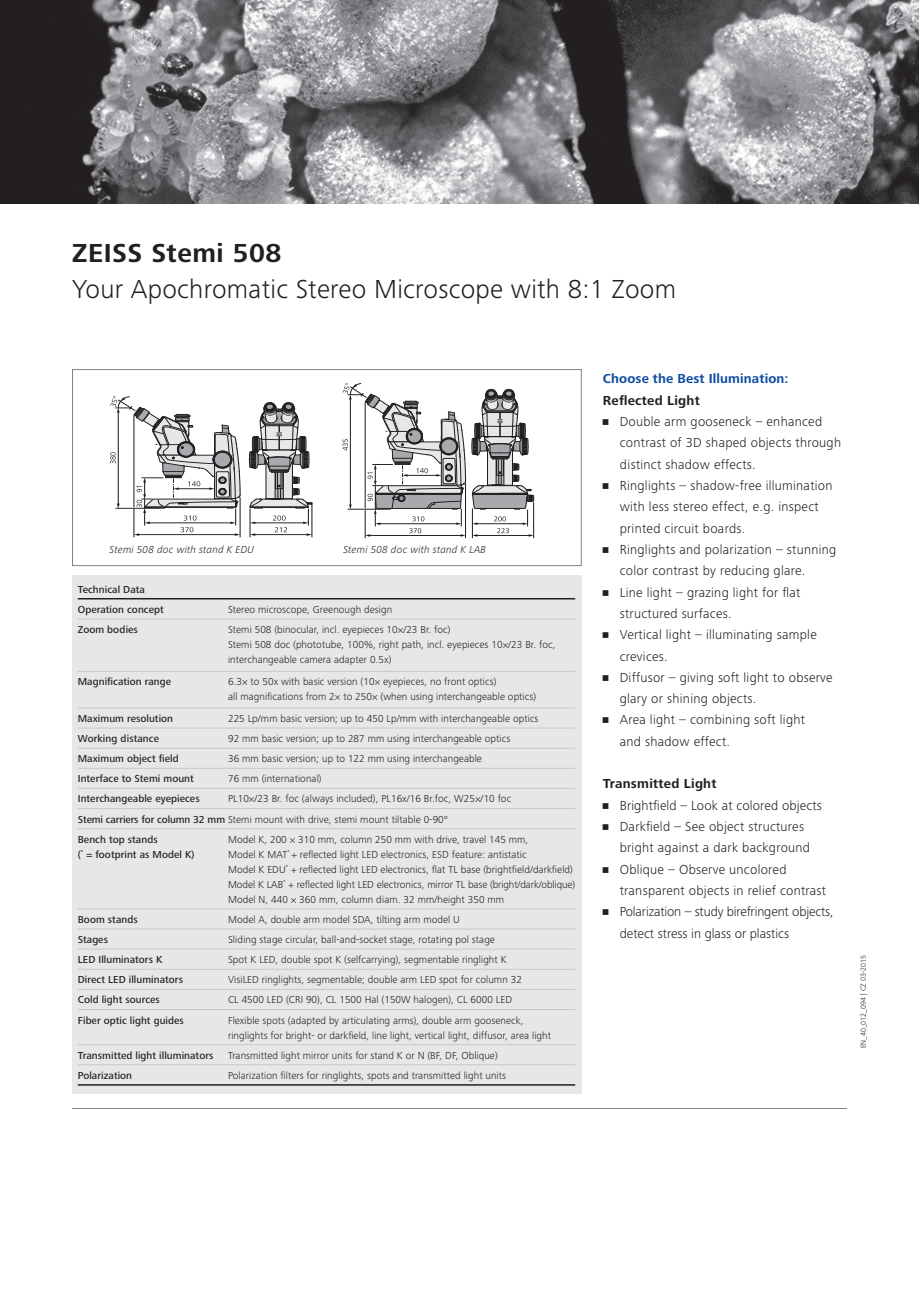
<style>
.page{position:relative;width:919px;height:1289px;background:#fff}
.page>*{position:absolute;margin:0;border:0;box-sizing:border-box;transform-origin:0 0}
.t1{font:300 27px "Zeiss Frutiger Next Pro";letter-spacing:.01em;color:#231f20}
.t2{font:700 27px "Zeiss Frutiger Next Pro";letter-spacing:.02em;color:#231f20}
.t3{font:300 13.5px/21.3px "Zeiss Frutiger Next Pro";letter-spacing:.02em;color:#231f20}
.t4{font:300 13.5px/21.3px "Zeiss Frutiger Next Pro";letter-spacing:-.01em;color:#231f20}
.t5{font:700 13.5px "Zeiss Frutiger Next Pro";letter-spacing:.02em;color:#231f20}
.t6{font:700 13.5px "Zeiss Frutiger Next Pro";letter-spacing:.01em;color:#0d4da1}
.t7{font:300 10.5px/15px "Zeiss Frutiger Next Pro";letter-spacing:.005em;color:#231f20}
.t8{font:500 10.5px/20.1px "Zeiss Frutiger Next Pro";letter-spacing:.005em;color:#231f20}
.t9{font:italic 300 10.5px "Zeiss Frutiger Next Pro";letter-spacing:.02em;color:#231f20}
.t10{font:300 7.5px "Zeiss Frutiger Next Pro";color:#231f20}
.s1{font-weight:500}
</style>
<div class="page">
<img style="left:0;top:0;width:918px;height:203px">
<div style="left:72px;top:369px;width:509px;height:197px;border:1px solid #808285"></div>
<svg style="left:110px;top:396px;width:131px;height:141px"></svg>
<svg style="left:249px;top:402px;width:64px;height:135px"></svg>
<svg style="left:342px;top:383px;width:192px;height:155px"></svg>
<div style="left:72px;top:575px;width:509px;height:518px;background:#e6e7e9"></div>
<hr style="left:72px;top:1108px;width:774px;height:1px;background:#808285">
<hr style="left:78px;top:671px;width:150px;height:1px;background:#c7c8ca">
<hr style="left:78px;top:707px;width:150px;height:1px;background:#c7c8ca">
<hr style="left:228px;top:707px;width:347px;height:1px;background:#c7c8ca">
<hr style="left:78px;top:727px;width:150px;height:1px;background:#c7c8ca">
<hr style="left:228px;top:727px;width:347px;height:1px;background:#c7c8ca">
<hr style="left:78px;top:748px;width:150px;height:1px;background:#c7c8ca">
<hr style="left:228px;top:748px;width:347px;height:1px;background:#c7c8ca">
<hr style="left:78px;top:598px;width:150px;height:1px;background:#231f20">
<hr style="left:228px;top:598px;width:347px;height:1px;background:#231f20">
<hr style="left:78px;top:618px;width:150px;height:1px;background:#c7c8ca">
<hr style="left:78px;top:768px;width:150px;height:1px;background:#c7c8ca">
<hr style="left:228px;top:768px;width:347px;height:1px;background:#c7c8ca">
<hr style="left:78px;top:788px;width:150px;height:1px;background:#c7c8ca">
<hr style="left:228px;top:788px;width:347px;height:1px;background:#c7c8ca">
<hr style="left:78px;top:808px;width:150px;height:1px;background:#c7c8ca">
<hr style="left:228px;top:808px;width:347px;height:1px;background:#c7c8ca">
<hr style="left:78px;top:828px;width:150px;height:1px;background:#c7c8ca">
<hr style="left:228px;top:828px;width:347px;height:1px;background:#c7c8ca">
<hr style="left:78px;top:908px;width:150px;height:1px;background:#c7c8ca">
<hr style="left:228px;top:908px;width:347px;height:1px;background:#c7c8ca">
<hr style="left:78px;top:928px;width:150px;height:1px;background:#c7c8ca">
<hr style="left:228px;top:928px;width:347px;height:1px;background:#c7c8ca">
<hr style="left:78px;top:948px;width:150px;height:1px;background:#c7c8ca">
<hr style="left:228px;top:948px;width:347px;height:1px;background:#c7c8ca">
<hr style="left:78px;top:969px;width:150px;height:1px;background:#c7c8ca">
<hr style="left:78px;top:1009px;width:150px;height:1px;background:#c7c8ca">
<hr style="left:78px;top:1044px;width:150px;height:1px;background:#c7c8ca">
<hr style="left:78px;top:1064px;width:150px;height:1px;background:#c7c8ca">
<hr style="left:78px;top:1084px;width:150px;height:1px;background:#231f20">
<hr style="left:228px;top:1084px;width:347px;height:1px;background:#231f20">
<hr style="left:228px;top:969px;width:347px;height:1px;background:#c7c8ca">
<hr style="left:78px;top:989px;width:150px;height:1px;background:#c7c8ca">
<hr style="left:228px;top:989px;width:347px;height:1px;background:#c7c8ca">
<hr style="left:228px;top:1009px;width:347px;height:1px;background:#c7c8ca">
<hr style="left:228px;top:1044px;width:347px;height:1px;background:#c7c8ca">
<hr style="left:228px;top:1064px;width:347px;height:1px;background:#c7c8ca">
<hr style="left:228px;top:618px;width:347px;height:1px;background:#c7c8ca">
<hr style="left:228px;top:671px;width:347px;height:1px;background:#c7c8ca">
<h1 class="t2" style="left:72px;top:238px;width:210px">ZEISS Stemi 508</h1>
<h1 class="t1" style="left:72px;top:274px;width:605px">Your Apochromatic Stereo Microscope with 8:1 Zoom</h1>
<p class="t9" style="left:110px;top:543px;width:146px">Stemi 508 doc with stand K EDU</p>
<p class="t9" style="left:343px;top:543px;width:144px">Stemi 508 doc with stand K LAB</p>
<p class="t8" style="left:78px;top:579px;width:88px">Technical Data<br>Operation concept</p>
<p class="t7" style="left:228px;top:601px;width:166px">Stereo microscope, Greenough design</p>
<p class="t8" style="left:78px;top:619px;width:62px">Zoom bodies</p>
<p class="t7" style="left:228px;top:622px;width:329px">Stemi 508 (binocular, incl. eyepieces 10×/23 Br. foc)<br>Stemi 508 doc (phototube, 100%, right path, incl. eyepieces 10×/23 Br. foc, interchangeable camera adapter 0.5x)</p>
<p class="t8" style="left:78px;top:671px;width:95px">Magnification range</p>
<p class="t7" style="left:228px;top:674px;width:309px">6.3× to 50x with basic version (10× eyepieces, no front optics)<br>all magnifications from 2× to 250× (when using interchangeable optics)</p>
<p class="t8" style="left:78px;top:708px;width:97px">Maximum resolution</p>
<p class="t7" style="left:228px;top:711px;width:312px">225 Lp/mm basic version; up to 450 Lp/mm with interchangeable optics</p>
<p class="t8" style="left:78px;top:728px;width:83px">Working distance</p>
<p class="t7" style="left:228px;top:731px;width:284px">92 mm basic version; up to 287 mm using interchangeable optics</p>
<p class="t8" style="left:78px;top:748px;width:102px">Maximum object field</p>
<p class="t7" style="left:228px;top:751px;width:255px">36 mm basic version; up to 122 mm using interchangeable</p>
<p class="t8" style="left:78px;top:768px;width:118px">Interface to Stemi mount</p>
<p class="t7" style="left:228px;top:771px;width:95px">76 mm (international)</p>
<p class="t8" style="left:78px;top:788px;width:123px">Interchangeable eyepieces</p>
<p class="t7" style="left:78px;top:788px;width:435px;line-height:20.1px;text-indent:150px">PL10×/23 Br. foc (always included), PL16x/16 Br.foc, W25×/10 foc<br><span class="s1">Stemi carriers for column 32 mm</span> Stemi mount with drive, stemi mount tiltable 0-90°<br><span class="s1">Bench top stands</span></p>
<p class="t8" style="left:78px;top:844px;width:118px">(<sup>*</sup> = footprint as Model K)</p>
<p class="t7" style="left:228px;top:831px;width:348px">Model K, 200 × 310 mm, column 250 mm with drive, travel 145 mm,<br>Model K MAT<sup>*</sup> + reflected light LED electronics, ESD feature: antistatic<br>Model K EDU<sup>*</sup> + reflected light LED electronics, flat TL base (brightfield/darkfield)<br>Model K LAB<sup>*</sup> + reflected light LED electronics, mirror TL base (bright/dark/oblique)<br>Model N, 440 × 360 mm, column diam. 32 mm/height 350 mm</p>
<p class="t8" style="left:78px;top:909px;width:61px">Boom stands</p>
<p class="t7" style="left:228px;top:911px;width:233px">Model A, double arm model SDA, tilting arm model U</p>
<p class="t8" style="left:78px;top:929px;width:32px">Stages</p>
<p class="t7" style="left:228px;top:932px;width:268px">Sliding stage circular, ball-and-socket stage, rotating pol stage</p>
<p class="t8" style="left:78px;top:949px;width:86px">LED Illuminators K</p>
<p class="t7" style="left:228px;top:952px;width:280px">Spot K LED, double spot K (selfcarrying), segmentable ringlight K</p>
<p class="t8" style="left:78px;top:969px;width:107px">Direct LED illuminators</p>
<p class="t7" style="left:228px;top:972px;width:295px">VisiLED ringlights, segmentable; double arm LED spot for column 32</p>
<p class="t8" style="left:78px;top:989px;width:84px">Cold light sources</p>
<p class="t7" style="left:228px;top:992px;width:285px">CL 4500 LED (CRI 90), CL 1500 Hal (150W halogen), CL 6000 LED</p>
<p class="t8" style="left:78px;top:1009px;width:107px">Fiber optic light guides</p>
<p class="t7" style="left:228px;top:1012px;width:324px">Flexible spots (adapted by articulating arms), double arm gooseneck, ringlights for bright- or darkfield, line light, vertical light, diffusor, area light</p>
<p class="t8" style="left:78px;top:1045px;width:137px">Transmitted light illuminators</p>
<p class="t7" style="left:228px;top:1047px;width:271px">Transmitted light mirror units for stand K or N (BF, DF, Oblique)</p>
<p class="t8" style="left:78px;top:1065px;width:56px">Polarization</p>
<p class="t7" style="left:228px;top:1067px;width:279px">Polarization filters for ringlights, spots and transmitted light units</p>
<p class="t6" style="left:602px;top:371px;width:187px">Choose the Best Illumination:</p>
<p class="t5" style="left:602px;top:392px;width:99px">Reflected Light</p>
<p class="t3" style="left:619px;top:411px;width:223px;text-indent:-17px">• Double arm gooseneck – enhanced contrast of 3D shaped objects through distinct shadow effects.</p>
<p class="t3" style="left:619px;top:475px;width:214px;text-indent:-17px">• Ringlights – shadow-free illumination with less stereo effect, e.g. inspect printed circuit boards.</p>
<p class="t3" style="left:619px;top:539px;width:218px;text-indent:-17px">• Ringlights and polarization – stunning color contrast by reducing glare.</p>
<p class="t3" style="left:619px;top:581px;width:182px;text-indent:-17px">• Line light – grazing light for flat structured surfaces.</p>
<p class="t3" style="left:619px;top:624px;width:198px;text-indent:-17px">• Vertical light – illuminating sample crevices.</p>
<p class="t3" style="left:619px;top:666px;width:214px;text-indent:-17px">• Diffusor – giving soft light to observe glary or shining objects.</p>
<p class="t3" style="left:619px;top:709px;width:187px;text-indent:-17px">• Area light – combining soft light and shadow effect.</p>
<p class="t5" style="left:602px;top:776px;width:115px">Transmitted Light</p>
<p class="t3" style="left:602px;top:794px;width:220px">• Brightfield – Look at colored objects</p>
<p class="t3" style="left:619px;top:815px;width:192px;text-indent:-17px">• Darkfield – See object structures bright against a dark background</p>
<p class="t3" style="left:619px;top:858px;width:208px;text-indent:-17px">• Oblique – Observe uncolored transparent objects in relief contrast</p>
<p class="t4" style="left:619px;top:901px;width:215px;text-indent:-17px">• Polarization – study birefringent objects, detect stress in glass or plastics</p>
<p class="t10" style="left:859px;top:1048px;width:95px;rotate:-90deg">EN_40_012_094 | CZ 03-2015</p>
</div>
